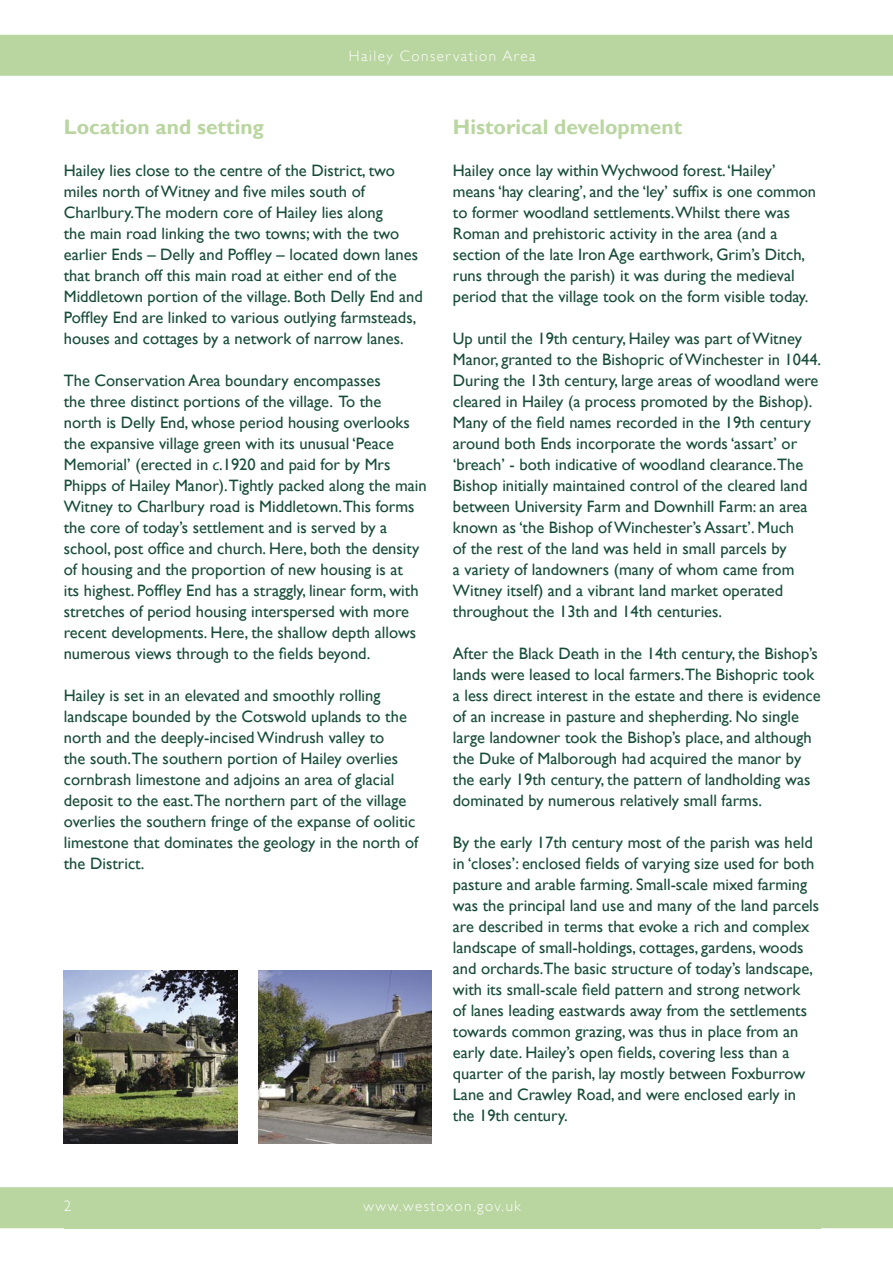
<style>
.page{position:relative;width:893px;height:1263px;background:#fff}
.page>*{position:absolute;margin:0;border:0;box-sizing:border-box;transform-origin:0 0}
.t1{font:700 21px "Gill Sans";color:#b9d5a0}
.t2{font:16.5px/21px "Gill Sans";color:#174c38}
.t3{font:300 15px "Gill Sans";letter-spacing:.1em;color:#fff}
.s1{font-style:italic}
</style>
<div class="page">
<div style="left:0;top:34px;width:893px;height:42px;background:#b9d5a0"></div>
<div style="left:0;top:1187px;width:893px;height:42px;background:#b9d5a0"></div>
<img style="left:258px;top:970px;width:174px;height:173px">
<img style="left:64px;top:970px;width:173px;height:173px">
<p class="t3" style="left:349px;top:47px;width:188px">Hailey Conservation Area</p>
<p class="t1" style="left:64px;top:114px;width:202px">Location and setting</p>
<p class="t2" style="left:64px;top:159px;width:361px">Hailey lies close to the centre of the District, two miles north of Witney and five miles south of Charlbury.The modern core of Hailey lies along<br>the main road linking the two towns; with the two earlier Ends – Delly and Poffley – located down lanes that branch off this main road at either end of the Middletown portion of the village. Both Delly End and Poffley End are linked to various outlying farmsteads, houses and cottages by a network of narrow lanes.</p>
<p class="t2" style="left:64px;top:369px;width:364px">The Conservation Area boundary encompasses<br>the three distinct portions of the village. To the<br>north is Delly End, whose period housing overlooks the expansive village green with its unusual ‘Peace Memorial’ (erected in <span class="s1">c</span>.1920 and paid for by Mrs Phipps of Hailey Manor).Tightly packed along the main Witney to Charlbury road is Middletown.This forms the core of today’s settlement and is served by a school, post office and church. Here, both the density of housing and the proportion of new housing is at<br>its highest. Poffley End has a straggly, linear form, with stretches of period housing interspersed with more recent developments. Here, the shallow depth allows numerous views through to the fields beyond.</p>
<p class="t2" style="left:64px;top:684px;width:356px">Hailey is set in an elevated and smoothly rolling landscape bounded by the Cotswold uplands to the north and the deeply-incised Windrush valley to<br>the south.The southern portion of Hailey overlies cornbrash limestone and adjoins an area of glacial deposit to the east.The northern part of the village overlies the southern fringe of the expanse of oolitic limestone that dominates the geology in the north of the District.</p>
<p class="t1" style="left:453px;top:114px;width:231px">Historical development</p>
<p class="t2" style="left:453px;top:159px;width:365px">Hailey once lay within Wychwood forest. ‘Hailey’ means ‘hay clearing’, and the ‘ley’ suffix is one common to former woodland settlements.Whilst there was Roman and prehistoric activity in the area (and a section of the late Iron Age earthwork, Grim’s Ditch, runs through the parish) it was during the medieval period that the village took on the form visible today.</p>
<p class="t2" style="left:453px;top:327px;width:370px">Up until the 19th century, Hailey was part of Witney Manor, granted to the Bishopric of Winchester in 1044.<br>During the 13th century, large areas of woodland were cleared in Hailey (a process promoted by the Bishop).<br>Many of the field names recorded in the 19th century around both Ends incorporate the words ‘assart’ or ‘breach’ - both indicative of woodland clearance.The Bishop initially maintained control of the cleared land between University Farm and Downhill Farm: an area known as ‘the Bishop of Winchester’s Assart’. Much<br>of the rest of the land was held in small parcels by<br>a variety of landowners (many of whom came from Witney itself) and a vibrant land market operated throughout the 13th and 14th centuries.</p>
<p class="t2" style="left:453px;top:642px;width:369px">After the Black Death in the 14th century, the Bishop’s lands were leased to local farmers.The Bishopric took a less direct interest in the estate and there is evidence of an increase in pasture and shepherding. No single large landowner took the Bishop’s place, and although the Duke of Malborough had acquired the manor by the early 19th century, the pattern of landholding was dominated by numerous relatively small farms.</p>
<p class="t2" style="left:453px;top:831px;width:368px">By the early 17th century most of the parish was held in ‘closes’: enclosed fields of varying size used for both pasture and arable farming. Small-scale mixed farming was the principal land use and many of the land parcels are described in terms that evoke a rich and complex landscape of small-holdings, cottages, gardens, woods and orchards.The basic structure of today’s landscape, with its small-scale field pattern and strong network<br>of lanes leading eastwards away from the settlements towards common grazing, was thus in place from an early date. Hailey’s open fields, covering less than a quarter of the parish, lay mostly between Foxburrow Lane and Crawley Road, and were enclosed early in the 19th century.</p>
<p class="t3" style="left:64px;top:1197px;width:9px">2</p>
<p class="t3" style="left:363px;top:1197px;width:159px">www.westoxon.gov.uk</p>
</div>
